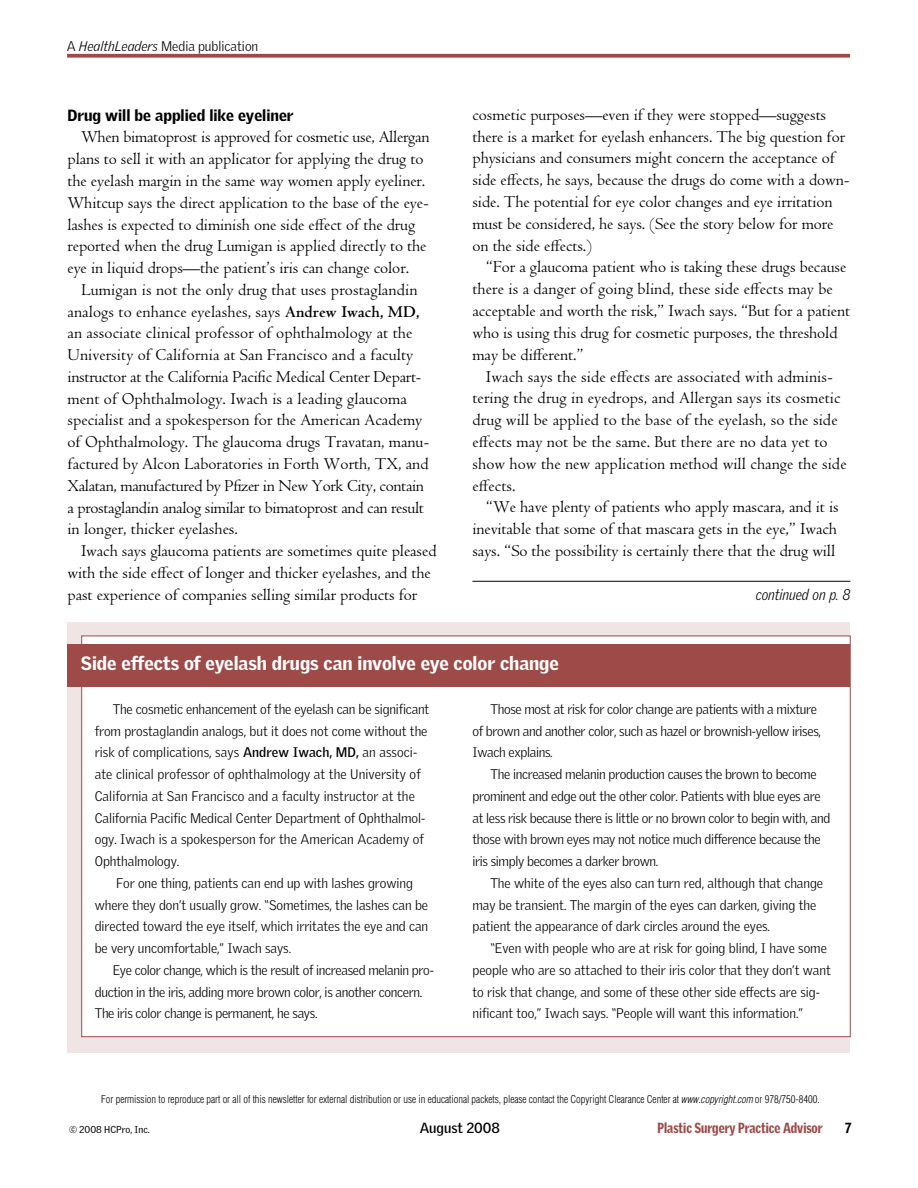
<style>
.page{position:relative;width:918px;height:1188px;background:#fff}
.page>*{position:absolute;margin:0;border:0;box-sizing:border-box;transform-origin:0 0}
.t1{font:900 18.75px "Griffith Gothic";color:#fff}
.t2{font:17.25px/21.8px "Centaur MT Std";letter-spacing:-.005em;color:#000}
.t3{font:900 15.75px "Griffith Gothic";color:#000}
.t4{font:italic 300 15px "Griffith Gothic";color:#000;scale:.9 1}
.t5{font:900 14.25px "Griffith Gothic Cond";color:#9d4a48}
.t6{font:700 14.25px "Griffith Gothic";color:#000}
.t7{font:300 13.5px/21.8px "Griffith Gothic";letter-spacing:-.005em;color:#000}
.t8{font:300 13.5px/21.8px "Griffith Gothic";letter-spacing:-.025em;color:#000}
.t9{font:300 condensed 10.5px "Helvetica LT Std";letter-spacing:-.005em;color:#000}
.t10{font:9.75px "Griffith Gothic";color:#000}
.s1{font-style:italic}
.s2{font-weight:700}
</style>
<div class="page">
<svg style="left:67px;top:54px;width:783px;height:4px;background:#a65b59"></svg>
<div style="left:68px;top:622px;width:782px;height:431px;background:#f0e4e4"></div>
<div style="left:82px;top:636px;width:768px;height:401px;background:#fff"></div>
<div style="left:68px;top:644px;width:782px;height:43px;background:#9d4a48"></div>
<hr style="left:472px;top:581px;width:378px;height:1px;background:#000">
<p class="t7" style="left:67px;top:35px;width:193px">A <span class="s1">HealthLeaders</span> Media publication</p>
<p class="t3" style="left:68px;top:106px;width:227px">Drug will be applied like eyeliner</p>
<p class="t2" style="left:68px;top:127px;width:364px;text-indent:14px">When bimatoprost is approved for cosmetic use, Allergan plans to sell it with an applicator for applying the drug to the eyelash margin in the same way women apply eyeliner.<br>Whitcup says the direct application to the base of the eye&shy;lashes is expected to diminish one side effect of the drug reported when the drug Lumigan is applied directly to the eye in liquid drops—the patient’s iris can change color.</p>
<p class="t2" style="left:68px;top:279px;width:363px;text-indent:14px">Lumigan is not the only drug that uses prostaglandin analogs to enhance eyelashes, says <span class="s2">Andrew Iwach, MD, </span>an associate clinical professor of ophthalmology at the University of California at San Francisco and a faculty instructor at the California Pacific Medical Center Depart&shy;ment of Ophthalmology. Iwach is a leading glaucoma specialist and a spokesperson for the American Academy of Ophthalmology. The glaucoma drugs Travatan, manu&shy;factured by Alcon Laboratories in Forth Worth, TX, and Xalatan, manufactured by Pfizer in New York City, contain a prostaglandin analog similar to bimatoprost and can result in longer, thicker eyelashes.</p>
<p class="t2" style="left:68px;top:540px;width:371px;text-indent:14px">Iwach says glaucoma patients are sometimes quite pleased with the side effect of longer and thicker eyelashes, and the past experience of companies selling similar products for</p>
<p class="t2" style="left:472px;top:104px;width:379px">cosmetic purposes—even if they were stopped—suggests there is a market for eyelash enhancers. The big question for physicians and consumers might concern the acceptance of side effects, he says, because the drugs do come with a down&shy;side. The potential for eye color changes and eye irritation must be considered, he says. (See the story below for more on the side effects.)</p>
<p class="t2" style="left:472px;top:257px;width:379px;text-indent:14px">“For a glaucoma patient who is taking these drugs because there is a danger of going blind, these side effects may be acceptable and worth the risk,” Iwach says. “But for a patient who is using this drug for cosmetic purposes, the threshold may be different.”</p>
<p class="t2" style="left:472px;top:366px;width:376px;text-indent:14px">Iwach says the side effects are associated with adminis&shy;tering the drug in eyedrops, and Allergan says its cosmetic drug will be applied to the base of the eyelash, so the side effects may not be the same. But there are no data yet to show how the new application method will change the side effects.</p>
<p class="t2" style="left:472px;top:497px;width:368px;text-align:justify;text-indent:14px">“We have plenty of patients who apply mascara, and it is inevitable that some of that mascara gets in the eye,” Iwach says. “So the possibility is certainly there that the drug will</p>
<p class="t4" style="left:756px;top:585px;width:107px">continued on p. 8</p>
<p class="t1" style="left:81px;top:652px;width:480px">Side effects of eyelash drugs can involve eye color change</p>
<p class="t7" style="left:95px;top:698px;width:336px;text-indent:18px">The cosmetic enhancement of the eyelash can be significant from prostaglandin analogs, but it does not come without the risk of complications, says <span class="s2">Andrew Iwach, MD,</span> an associ&shy;ate clinical professor of ophthalmology at the University of California at San Francisco and a faculty instructor at the California Pacific Medical Center Department of Ophthalmol&shy;ogy. Iwach is a spokesperson for the American Academy of Ophthalmology.</p>
<p class="t7" style="left:95px;top:872px;width:335px;text-indent:21px">For one thing, patients can end up with lashes growing where they don’t usually grow. “Sometimes, the lashes can be directed toward the eye itself, which irritates the eye and can be very uncomfortable,” Iwach says.</p>
<p class="t8" style="left:95px;top:959px;width:341px;text-indent:18px">Eye color change, which is the result of increased melanin pro&shy;duction in the iris, adding more brown color, is another concern.<br>The iris color change is permanent, he says.</p>
<p class="t8" style="left:472px;top:698px;width:350px;text-indent:18px">Those most at risk for color change are patients with a mixture of brown and another color, such as hazel or brownish-yellow irises,<br>Iwach explains.</p>
<p class="t8" style="left:472px;top:763px;width:359px;text-indent:18px">The increased melanin production causes the brown to become prominent and edge out the other color. Patients with blue eyes are at less risk because there is little or no brown color to begin with, and those with brown eyes may not notice much difference because the iris simply becomes a darker brown.</p>
<p class="t7" style="left:472px;top:872px;width:352px;text-indent:18px">The white of the eyes also can turn red, although that change may be transient. The margin of the eyes can darken, giving the patient the appearance of dark circles around the eyes.</p>
<p class="t7" style="left:472px;top:937px;width:360px;text-indent:18px">“Even with people who are at risk for going blind, I have some people who are so attached to their iris color that they don’t want to risk that change, and some of these other side effects are sig&shy;nificant too,” Iwach says. “People will want this information.”</p>
<p class="t9" style="left:101px;top:1093px;width:720px">For permission to reproduce part or all of this newsletter for external distribution or use in educational packets, please contact the Copyright Clearance Center at <span class="s1">www.copyright.com</span> or 978/750-8400.</p>
<p class="t10" style="left:69px;top:1123px;width:82px">© 2008 HCPro, Inc.</p>
<p class="t6" style="left:420px;top:1119px;width:82px">August 2008</p>
<p class="t5" style="left:658px;top:1119px;width:167px">Plastic Surgery Practice Advisor</p>
</div>
